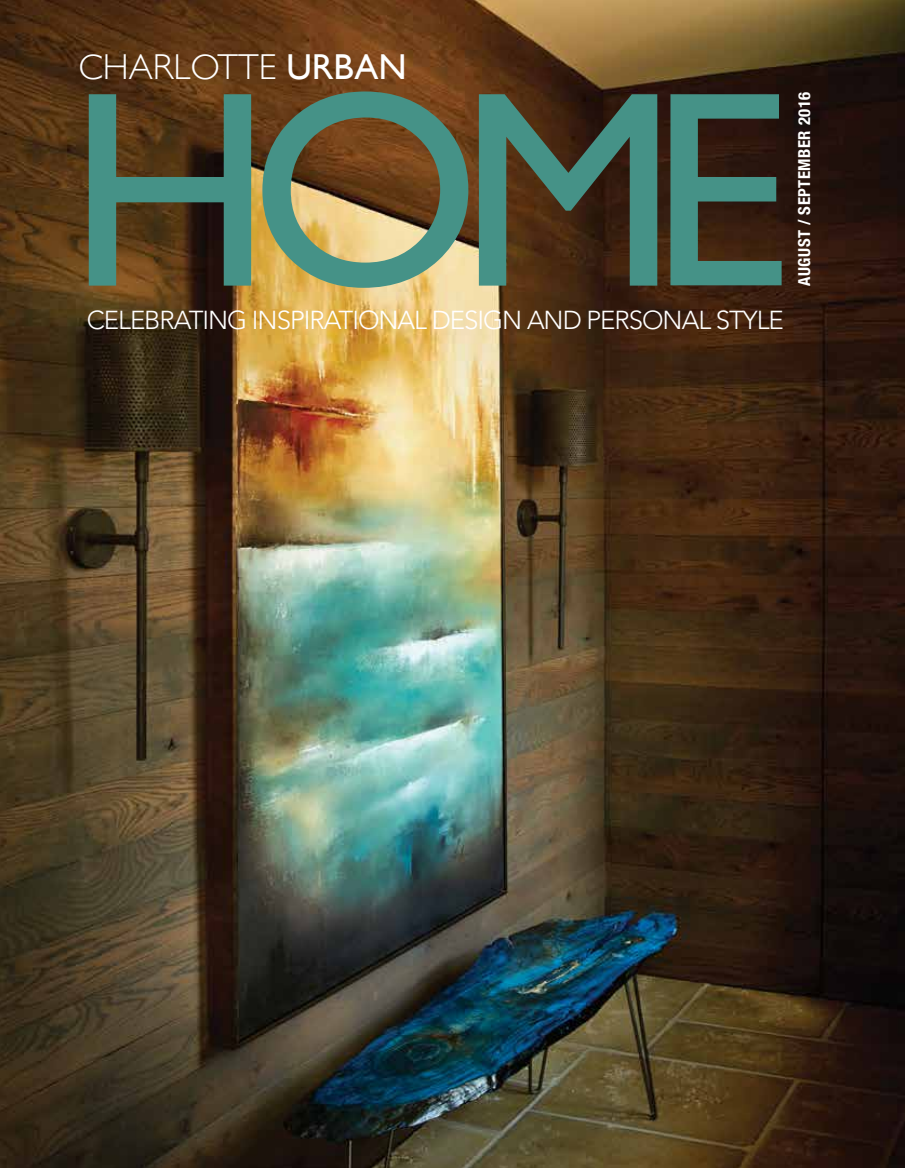
<style>
.page{position:relative;width:905px;height:1168px;background:#fff}
.page>*{position:absolute;margin:0;border:0;box-sizing:border-box;transform-origin:0 0}
.t1{font:280.5px "Gill Sans";color:#459287}
.t2{font:300 36px "Gill Sans";color:#fff}
.t3{font:300 25.8px "Avenir";letter-spacing:-.04em;color:#fff}
.t4{font:700 condensed 16.5px "Helvetica Neue";letter-spacing:.03em;color:#fff}
.s1{font-weight:400}
</style>
<div class="page">
<img style="left:0;top:0;width:904px;height:1168px">
<h2 class="t2" style="left:79px;top:39px;width:329px">CHARLOTTE <span class="s1">URBAN</span></h2>
<h1 class="t1" style="left:68px;top:26px;width:723px">HOME</h1>
<p class="t3" style="left:87px;top:305px;width:698px">CELEBRATING INSPIRATIONAL DESIGN AND PERSONAL STYLE</p>
<p class="t4" style="left:790px;top:286px;width:195px;rotate:-90deg">August / September 2016</p>
</div>
